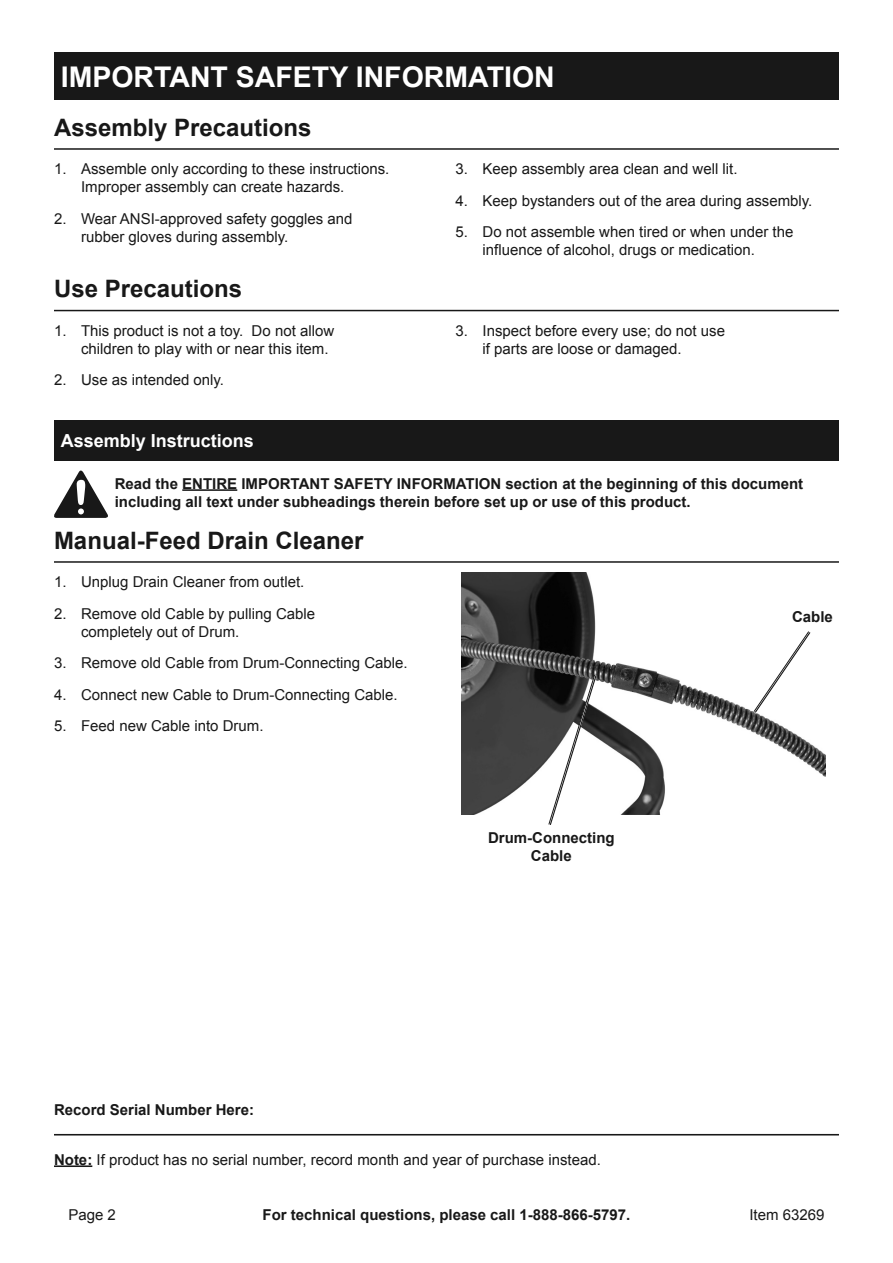
<style>
.page{position:relative;width:893px;height:1263px;background:#fff}
.page>*{position:absolute;margin:0;border:0;box-sizing:border-box;transform-origin:0 0}
.Heading{font:700 28.5px "Arial";color:#fff}
.Subheading{font:700 24px "Arial";color:#181818}
.Heading-2{font:700 18px "Arial";color:#fff}
.Note{font:15px/18px "Arial";color:#181818}
.Safety_Section_Messa{font:700 15px/18px "Arial";color:#181818}
.s1{font-weight:700}
</style>
<div class="page">
<div style="left:54px;top:52px;width:785px;height:48px;background:#181818"></div>
<hr style="left:54px;top:148px;width:785px;height:2px;background:#181818">
<hr style="left:54px;top:310px;width:785px;height:1px;background:#181818">
<div style="left:54px;top:421px;width:785px;height:40px;background:#181818"></div>
<hr style="left:182px;top:489px;width:55px;height:2px;background:#181818">
<hr style="left:54px;top:561px;width:785px;height:2px;background:#181818">
<svg style="left:54px;top:470px;width:54px;height:48px"></svg>
<img style="left:462px;top:572px;width:363px;height:243px">
<svg style="left:752px;top:629px;width:61px;height:86px"></svg>
<svg style="left:547px;top:672px;width:51px;height:153px"></svg>
<hr style="left:54px;top:1134px;width:785px;height:1px;background:#181818">
<hr style="left:54px;top:1165px;width:38px;height:2px;background:#181818">
<p class="Heading" style="left:61px;top:58px;width:495px">IMPORTANT SAFETY INFORMATION</p>
<p class="Subheading" style="left:54px;top:111px;width:259px">Assembly Precautions</p>
<p class="Note" style="left:81px;top:160px;width:310px;text-indent:-27px">1. Assemble only according to these instructions.<br>Improper assembly can create hazards.</p>
<p class="Note" style="left:81px;top:209px;width:273px;text-indent:-27px">2. Wear ANSI-approved safety goggles and rubber gloves during assembly.</p>
<p class="Note" style="left:455px;top:160px;width:284px">3. Keep assembly area clean and well lit.</p>
<p class="Note" style="left:455px;top:191px;width:358px">4. Keep bystanders out of the area during assembly.</p>
<p class="Note" style="left:482px;top:223px;width:312px;text-indent:-27px">5. Do not assemble when tired or when under the influence of alcohol, drugs or medication.</p>
<p class="Subheading" style="left:54px;top:273px;width:190px">Use Precautions</p>
<p class="Note" style="left:81px;top:321px;width:255px;text-indent:-27px">1. This product is not a toy. Do not allow children to play with or near this item.</p>
<p class="Note" style="left:54px;top:371px;width:172px">2. Use as intended only.</p>
<p class="Note" style="left:482px;top:321px;width:244px;text-indent:-27px">3. Inspect before every use; do not use if parts are loose or damaged.</p>
<p class="Heading-2" style="left:61px;top:429px;width:195px">Assembly Instructions</p>
<p class="Safety_Section_Messa" style="left:115px;top:475px;width:690px">Read the ENTIRE IMPORTANT SAFETY INFORMATION section at the beginning of this document including all text under subheadings therein before set up or use of this product.</p>
<p class="Subheading" style="left:54px;top:524px;width:311px">Manual-Feed Drain Cleaner</p>
<p class="Note" style="left:54px;top:573px;width:252px">1. Unplug Drain Cleaner from outlet.</p>
<p class="Note" style="left:81px;top:604px;width:236px;text-indent:-27px">2. Remove old Cable by pulling Cable completely out of Drum.</p>
<p class="Note" style="left:54px;top:654px;width:355px">3. Remove old Cable from Drum‑Connecting Cable.</p>
<p class="Note" style="left:54px;top:685px;width:345px">4. Connect new Cable to Drum-Connecting Cable.</p>
<p class="Note" style="left:54px;top:717px;width:211px">5. Feed new Cable into Drum.</p>
<p class="Safety_Section_Messa" style="left:792px;top:608px;width:42px">Cable</p>
<p class="Safety_Section_Messa" style="left:488px;top:829px;width:128px;text-align:center">Drum-Connecting<br>Cable</p>
<p class="Safety_Section_Messa" style="left:54px;top:1101px;width:202px">Record Serial Number Here:</p>
<p class="Note" style="left:54px;top:1150px;width:548px"><span class="s1">Note:</span> If product has no serial number, record month and year of purchase instead.</p>
<p class="Note" style="left:68px;top:1206px;width:49px">Page 2</p>
<p class="Safety_Section_Messa" style="left:263px;top:1206px;width:369px">For technical questions, please call 1-888-866-5797.</p>
<p class="Note" style="left:749px;top:1206px;width:77px">Item 63269</p>
</div>
